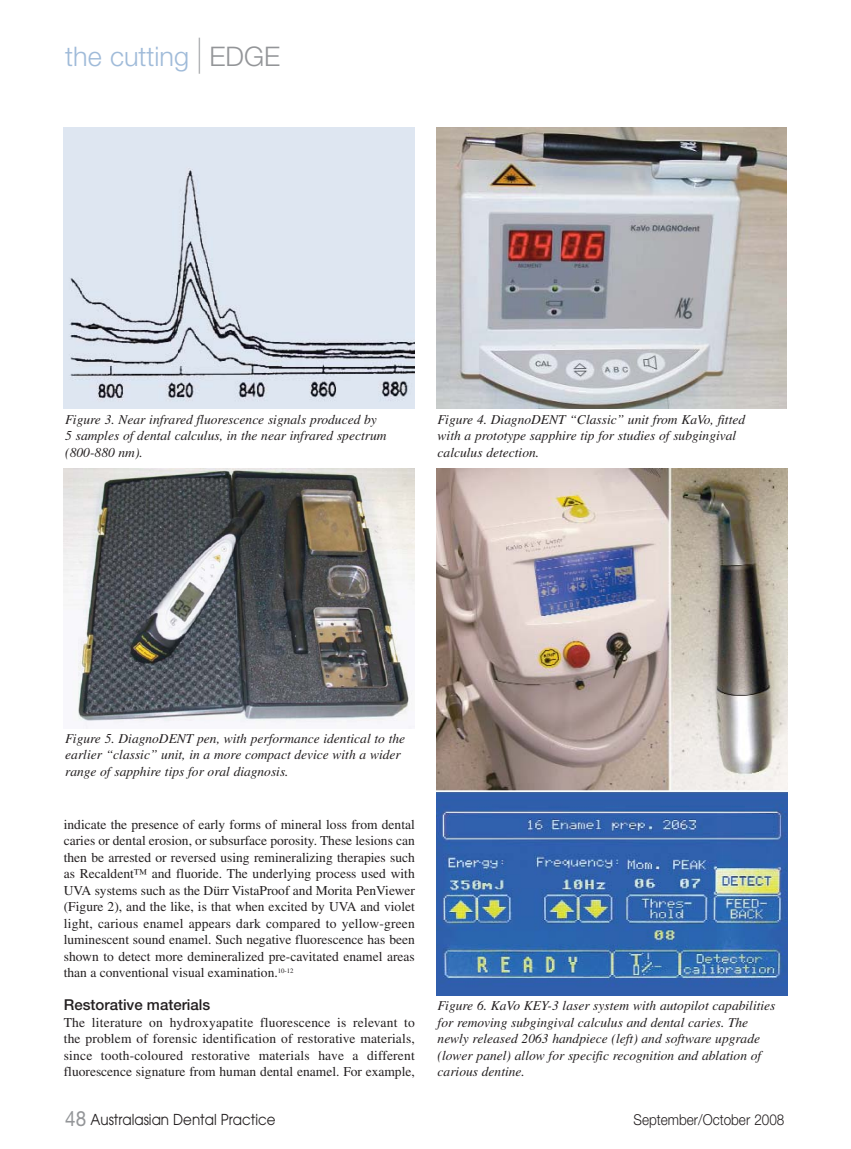
<style>
.page{position:relative;width:851px;height:1149px;background:#fff}
.page>*{position:absolute;margin:0;border:0;box-sizing:border-box;transform-origin:0 0}
.t1{font:300 27px "Helvetica Neue";color:#a0bbd9}
.t2{font:15px "Avant Garde";color:#231f20;scale:.9 1}
.t3{font:300 15px "Helvetica Neue";color:#231f20;scale:.9 1}
.t4{font:500 15px "Helvetica Neue";color:#231f20}
.t5{font:13.5px/16.5px "Times";color:#231f20;text-align:justify}
.t6{font:italic 13.5px/16.5px "Times";color:#231f20}
.s1{font-size:36px;color:#939598}
.s2{color:#939598}
.s3{font-family:"Helvetica Neue";font-size:21px;color:#939598}
</style>
<div class="page">
<img style="left:64px;top:128px;width:350px;height:280px">
<img style="left:64px;top:468px;width:350px;height:260px">
<img style="left:436px;top:468px;width:351px;height:527px">
<img style="left:436px;top:128px;width:350px;height:280px">
<h1 class="t1" style="left:65px;top:46px;width:216px">the cutting <span class="s1">|</span> <span class="s2">EDGE</span></h1>
<p class="t6" style="left:65px;top:412px;width:323px">Figure 3. Near infrared fluorescence signals produced by<br>5 samples of dental calculus, in the near infrared spectrum (800-880 nm).</p>
<p class="t6" style="left:437px;top:412px;width:309px">Figure 4. DiagnoDENT “Classic” unit from KaVo, fitted with a prototype sapphire tip for studies of subgingival calculus detection.</p>
<p class="t6" style="left:65px;top:730px;width:341px">Figure 5. DiagnoDENT pen, with performance identical to the earlier “classic” unit, in a more compact device with a wider range of sapphire tips for oral diagnosis.</p>
<p class="t5" style="left:64px;top:817px;width:352px">indicate the presence of early forms of mineral loss from dental caries or dental erosion, or subsurface porosity. These lesions can then be arrested or reversed using remineralizing therapies such as Recaldent™ and fluoride. The underlying process used with UVA systems such as the Dürr VistaProof and Morita PenViewer (Figure 2), and the like, is that when excited by UVA and violet light, carious enamel appears dark compared to yellow-green luminescent sound enamel. Such negative fluorescence has been shown to detect more demineralized pre-cavitated enamel areas than a conventional visual examination.<sup>10-12</sup></p>
<p class="t4" style="left:64px;top:999px;width:148px">Restorative materials</p>
<p class="t5" style="left:64px;top:1015px;width:352px">The literature on hydroxyapatite fluorescence is relevant to the problem of forensic identification of restorative materials, since tooth-coloured restorative materials have a different fluorescence signature from human dental enamel. For example,</p>
<p class="t2" style="left:65px;top:1113px;width:235px"><span class="s3">48</span> Australasian Dental Practice</p>
<p class="t3" style="left:633px;top:1113px;width:169px">September/October 2008</p>
<p class="t6" style="left:437px;top:998px;width:339px">Figure 6. KaVo KEY-3 laser system with autopilot capabilities for removing subgingival calculus and dental caries. The newly released 2063 handpiece (left) and software upgrade (lower panel) allow for specific recognition and ablation of carious dentine.</p>
</div>
